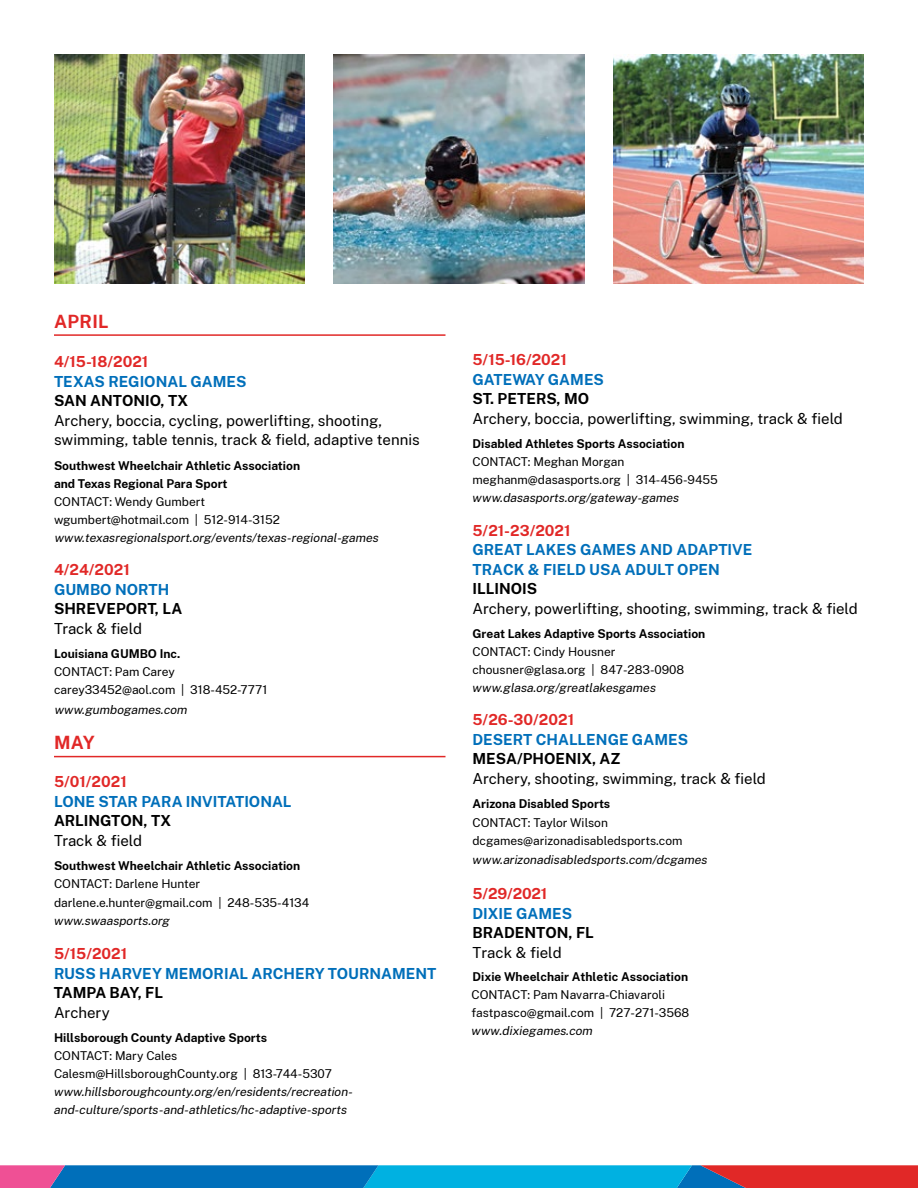
<style>
.page{position:relative;width:918px;height:1188px;background:#fff}
.page>*{position:absolute;margin:0;border:0;box-sizing:border-box;transform-origin:0 0}
.t1{font:700 18px "Public Sans";letter-spacing:.02em;color:#e12827}
.t2{font:15px/19.5px "Public Sans";color:#000}
.t3{font:700 15px/19.5px "Public Sans";color:#006fba}
.t4{font:700 15px "Public Sans";color:#000}
.t5{font:700 15px "Public Sans";color:#e12827}
.t6{font:700 15px "Public Sans";letter-spacing:-.01em;color:#e12827}
.t7{font:700 15px "Public Sans";color:#000}
.t8{font:12px/18px "Public Sans";color:#000}
.t9{font:italic 12px/18px "Public Sans";color:#000}
.t10{font:700 12px/18px "Public Sans";color:#000}
.s1{font-weight:700;color:#006fba}
.s2{font-weight:700}
</style>
<div class="page">
<svg style="left:0;top:1165px;width:918px;height:23px;background:#4176a7"></svg>
<hr style="left:54px;top:334px;width:392px;height:2px;background:#e12827">
<hr style="left:54px;top:756px;width:392px;height:1px;background:#e12827">
<img style="left:614px;top:54px;width:250px;height:230px">
<img style="left:334px;top:54px;width:250px;height:230px">
<img style="left:54px;top:54px;width:250px;height:230px">
<h1 class="t1" style="left:54px;top:307px;width:56px">APRIL</h1>
<p class="t5" style="left:54px;top:350px;width:96px">4/15-18/2021</p>
<p class="t3" style="left:54px;top:370px;width:194px">TEXAS REGIONAL GAMES</p>
<p class="t4" style="left:54px;top:389px;width:136px">SAN ANTONIO, TX</p>
<p class="t2" style="left:54px;top:410px;width:367px">Archery, boccia, cycling, powerlifting, shooting, swimming, table tennis, track &amp; field, adaptive tennis</p>
<p class="t10" style="left:54px;top:456px;width:248px">Southwest Wheelchair Athletic Association and Texas Regional Para Sport</p>
<p class="t8" style="left:54px;top:492px;width:227px">CONTACT: Wendy Gumbert wgumbert@hotmail.com | 512-914-3152</p>
<p class="t9" style="left:54px;top:528px;width:329px">www.texasregionalsport.org/events/texas-regional-games</p>
<p class="t5" style="left:54px;top:558px;width:77px">4/24/2021</p>
<p class="t3" style="left:54px;top:578px;width:117px">GUMBO NORTH</p>
<p class="t4" style="left:54px;top:597px;width:130px">SHREVEPORT, LA</p>
<p class="t2" style="left:54px;top:617px;width:89px">Track &amp; field</p>
<p class="t10" style="left:54px;top:644px;width:128px">Louisiana GUMBO Inc.</p>
<p class="t8" style="left:54px;top:662px;width:215px">CONTACT: Pam Carey carey33452@aol.com | 318-452-7771</p>
<p class="t9" style="left:54px;top:700px;width:137px">www.gumbogames.com</p>
<h1 class="t1" style="left:54px;top:729px;width:42px">MAY</h1>
<p class="t5" style="left:54px;top:770px;width:74px">5/01/2021</p>
<p class="t3" style="left:54px;top:790px;width:239px">LONE STAR PARA INVITATIONAL</p>
<p class="t4" style="left:54px;top:809px;width:119px">ARLINGTON, TX</p>
<p class="t2" style="left:54px;top:830px;width:89px">Track &amp; field</p>
<p class="t10" style="left:54px;top:856px;width:248px">Southwest Wheelchair Athletic Association</p>
<p class="t8" style="left:54px;top:874px;width:257px;line-height:18.5px">CONTACT: Darlene Hunter darlene.e.hunter@gmail.com | 248-535-4134</p>
<p class="t9" style="left:53px;top:911px;width:120px">www.swaasports.org</p>
<p class="t5" style="left:54px;top:942px;width:75px">5/15/2021</p>
<p class="t3" style="left:54px;top:962px;width:384px">RUSS HARVEY MEMORIAL ARCHERY TOURNAMENT</p>
<p class="t4" style="left:54px;top:981px;width:111px">TAMPA BAY, FL</p>
<p class="t2" style="left:54px;top:1001px;width:57px">Archery</p>
<p class="t10" style="left:54px;top:1027px;width:215px">Hillsborough County Adaptive Sports</p>
<p class="t8" style="left:54px;top:1046px;width:279px">CONTACT: Mary Cales<br>Calesm@HillsboroughCounty.org | 813-744-5307</p>
<p class="t9" style="left:53px;top:1082px;width:303px">www.hillsboroughcounty.org/en/residents/recreation&shy;and-culture/sports-and-athletics/hc-adaptive-sports</p>
<p class="t5" style="left:472px;top:349px;width:96px">5/15-16/2021</p>
<p class="t3" style="left:472px;top:369px;width:133px">GATEWAY GAMES</p>
<p class="t4" style="left:472px;top:388px;width:118px">ST. PETERS, MO</p>
<p class="t2" style="left:472px;top:408px;width:372px">Archery, boccia, powerlifting, swimming, track &amp; field</p>
<p class="t10" style="left:472px;top:434px;width:214px">Disabled Athletes Sports Association</p>
<p class="t8" style="left:472px;top:452px;width:247px">CONTACT: Meghan Morgan meghanm@dasasports.org | 314-456-9455</p>
<p class="t9" style="left:472px;top:488px;width:211px">www.dasasports.org/gateway-games</p>
<p class="t5" style="left:472px;top:519px;width:100px">5/21-23/2021</p>
<p class="t3" style="left:472px;top:539px;width:281px">GREAT LAKES GAMES AND ADAPTIVE<br>TRACK &amp; FIELD USA ADULT OPEN</p>
<p class="t7" style="left:472px;top:577px;width:66px">ILLINOIS</p>
<p class="t2" style="left:472px;top:597px;width:387px">Archery, powerlifting, shooting, swimming, track &amp; field</p>
<p class="t10" style="left:472px;top:624px;width:234px">Great Lakes Adaptive Sports Association</p>
<p class="t8" style="left:472px;top:642px;width:213px">CONTACT: Cindy Housner chousner@glasa.org | 847-283-0908</p>
<p class="t9" style="left:472px;top:678px;width:188px">www.glasa.org/greatlakesgames</p>
<p class="t5" style="left:472px;top:709px;width:103px">5/26-30/2021</p>
<p class="t3" style="left:472px;top:729px;width:217px">DESERT CHALLENGE GAMES</p>
<p class="t4" style="left:472px;top:748px;width:150px">MESA/PHOENIX, AZ</p>
<p class="t2" style="left:472px;top:768px;width:295px">Archery, shooting, swimming, track &amp; field</p>
<p class="t10" style="left:472px;top:794px;width:139px">Arizona Disabled Sports</p>
<p class="t8" style="left:472px;top:812px;width:212px;line-height:18.5px">CONTACT: Taylor Wilson dcgames@arizonadisabledsports.com</p>
<p class="t9" style="left:472px;top:849px;width:239px">www.arizonadisabledsports.com/dcgames</p>
<p class="t6" style="left:472px;top:882px;width:76px">5/29/2021</p>
<p class="t2" style="left:472px;top:903px;width:123px"><span class="s1">DIXIE GAMES<br></span><span class="s2">BRADENTON</span><span class="s2">, FL<br></span>Track &amp; field</p>
<p class="t10" style="left:472px;top:967px;width:217px">Dixie Wheelchair Athletic Association</p>
<p class="t8" style="left:471px;top:985px;width:219px">CONTACT: Pam Navarra-Chiavaroli fastpasco@gmail.com | 727-271-3568</p>
<p class="t9" style="left:471px;top:1021px;width:126px">www.dixiegames.com</p>
</div>
